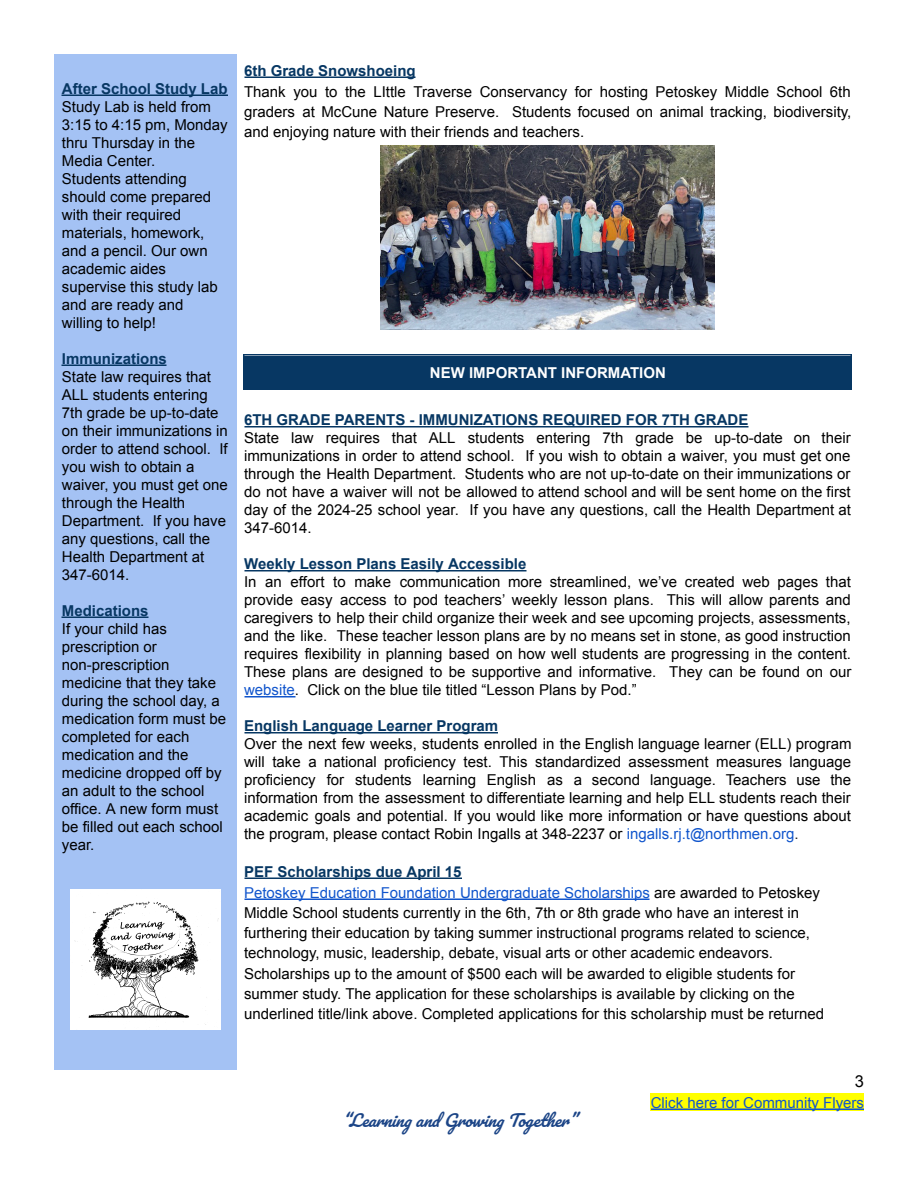
<style>
.page{position:relative;width:918px;height:1188px;background:#fff}
.page>*{position:absolute;margin:0;border:0;box-sizing:border-box;transform-origin:0 0}
.t1{font:italic 16.5px "Pacifico";color:#1c4587}
.t2{font:16.5px "Arial";color:#000}
.t3{font:15px/18px "Arial";color:#000}
.t4{font:700 15px "Arial";color:#073763}
.t5{font:15px "Arial";color:#15c}
.t6{font:700 15px "Arial";color:#fff}
.s1{color:#15c}
.s2{color:#222}
.s3{font-weight:700;color:#073763}
</style>
<div class="page">
<div style="left:54px;top:54px;width:182px;height:1016px;background:#a4c2f4"></div>
<div style="left:244px;top:354px;width:608px;height:35px;background:#073763"></div>
<div style="left:651px;top:1094px;width:213px;height:18px;background:#ff0"></div>
<hr style="left:61px;top:95px;width:167px;height:1px;background:#073763">
<hr style="left:61px;top:365px;width:105px;height:1px;background:#073763">
<hr style="left:61px;top:617px;width:87px;height:1px;background:#073763">
<hr style="left:245px;top:77px;width:170px;height:1px;background:#073763">
<hr style="left:245px;top:426px;width:504px;height:1px;background:#073763">
<hr style="left:245px;top:570px;width:281px;height:1px;background:#073763">
<hr style="left:245px;top:696px;width:51px;height:1px;background:#15c">
<hr style="left:245px;top:732px;width:253px;height:1px;background:#073763">
<hr style="left:245px;top:878px;width:217px;height:1px;background:#073763">
<hr style="left:245px;top:898px;width:405px;height:2px;background:#15c">
<hr style="left:651px;top:1108px;width:213px;height:2px;background:#15c">
<hr style="left:243px;top:354px;width:2px;height:36px;background:#073763">
<hr style="left:243px;top:388px;width:609px;height:2px;background:#073763">
<img style="left:381px;top:145px;width:334px;height:185px">
<img style="left:71px;top:890px;width:149px;height:139px">
<p class="t4" style="left:62px;top:81px;width:167px">After School Study Lab</p>
<p class="t3" style="left:62px;top:98px;width:167px">Study Lab is held from<br>3:15 to 4:15 pm, Monday thru Thursday in the<br>Media Center.<br>Students attending should come prepared with their required materials, homework, and a pencil. Our own academic aides supervise this study lab and are ready and willing to help!</p>
<p class="t4" style="left:62px;top:351px;width:106px">Immunizations</p>
<p class="t3" style="left:62px;top:368px;width:167px">State law requires that<br>ALL students entering<br>7th grade be up-to-date on their immunizations in order to attend school. If you wish to obtain a waiver, you must get one through the Health<br>Department. If you have any questions, call the<br>Health Department at<br>347-6014.</p>
<p class="t4" style="left:62px;top:603px;width:88px">Medications</p>
<p class="t3" style="left:62px;top:620px;width:166px">If your child has prescription or non-prescription medicine that they take during the school day, a medication form must be completed for each medication and the medicine dropped off by an adult to the school office. A new form must be filled out each school year.</p>
<p class="t4" style="left:244px;top:63px;width:173px">6th Grade Snowshoeing</p>
<p class="t3" style="left:244px;top:81px;width:609px;line-height:20.2px;text-align:justify">Thank you to the LIttle Traverse Conservancy for hosting Petoskey Middle School 6th graders at McCune Nature Preserve. Students focused on animal tracking, biodiversity, and enjoying nature with their friends and teachers.</p>
<p class="t6" style="left:430px;top:364px;width:237px">NEW IMPORTANT INFORMATION</p>
<p class="t4" style="left:244px;top:411px;width:506px">6TH GRADE PARENTS - IMMUNIZATIONS REQUIRED FOR 7TH GRADE</p>
<p class="t3" style="left:244px;top:429px;width:608px;text-align:justify">State law requires that ALL students entering 7th grade be up-to-date on their immunizations in order to attend school. If you wish to obtain a waiver, you must get one through the Health Department. Students who are not up-to-date on their immunizations or do not have a waiver will not be allowed to attend school and will be sent home on the first day of the 2024-25 school year. If you have any questions, call the Health Department at 347-6014.</p>
<p class="t4" style="left:244px;top:555px;width:284px">Weekly Lesson Plans Easily Accessible</p>
<p class="t3" style="left:244px;top:573px;width:609px;text-align:justify">In an effort to make communication more streamlined, we’ve created web pages that provide easy access to pod teachers’ weekly lesson plans. This will allow parents and caregivers to help their child organize their week and see upcoming projects, assessments, and the like. These teacher lesson plans are by no means set in stone, as good instruction requires flexibility in planning based on how well students are progressing in the content.<br>These plans are designed to be supportive and informative. They can be found on our <span class="s1">website</span>. Click on the blue tile titled “Lesson Plans by Pod.”</p>
<p class="t4" style="left:244px;top:717px;width:256px">English Language Learner Program</p>
<p class="t3" style="left:244px;top:735px;width:609px;text-align:justify">Over the next few weeks, students enrolled in the English language learner (ELL) program will take a national proficiency test. This standardized assessment measures language proficiency for students learning English as a second language. Teachers use the information from the assessment to differentiate learning and help ELL students reach their academic goals and potential. If you would like more information or have questions about the program, please contact Robin Ingalls at 348-2237 or <span class="s1">ingalls.rj.t@northmen.org</span><span class="s2">.</span></p>
<p class="t3" style="left:244px;top:862px;width:582px;line-height:20.2px"><span class="s3">PEF Scholarships due April 15<br></span><span class="s1">Petoskey Education Foundation Undergraduate Scholarships</span> are awarded to Petoskey Middle School students currently in the 6th, 7th or 8th grade who have an interest in furthering their education by taking summer instructional programs related to science, technology, music, leadership, debate, visual arts or other academic endeavors.<br>Scholarships up to the amount of $500 each will be awarded to eligible students for summer study. The application for these scholarships is available by clicking on the underlined title/link above. Completed applications for this scholarship must be returned</p>
<p class="t1" style="left:342px;top:1112px;width:243px">“Learning and Growing Together ”</p>
<p class="t2" style="left:855px;top:1072px;width:11px">3</p>
<p class="t5" style="left:651px;top:1094px;width:215px">Click here for Community Flyers</p>
</div>
